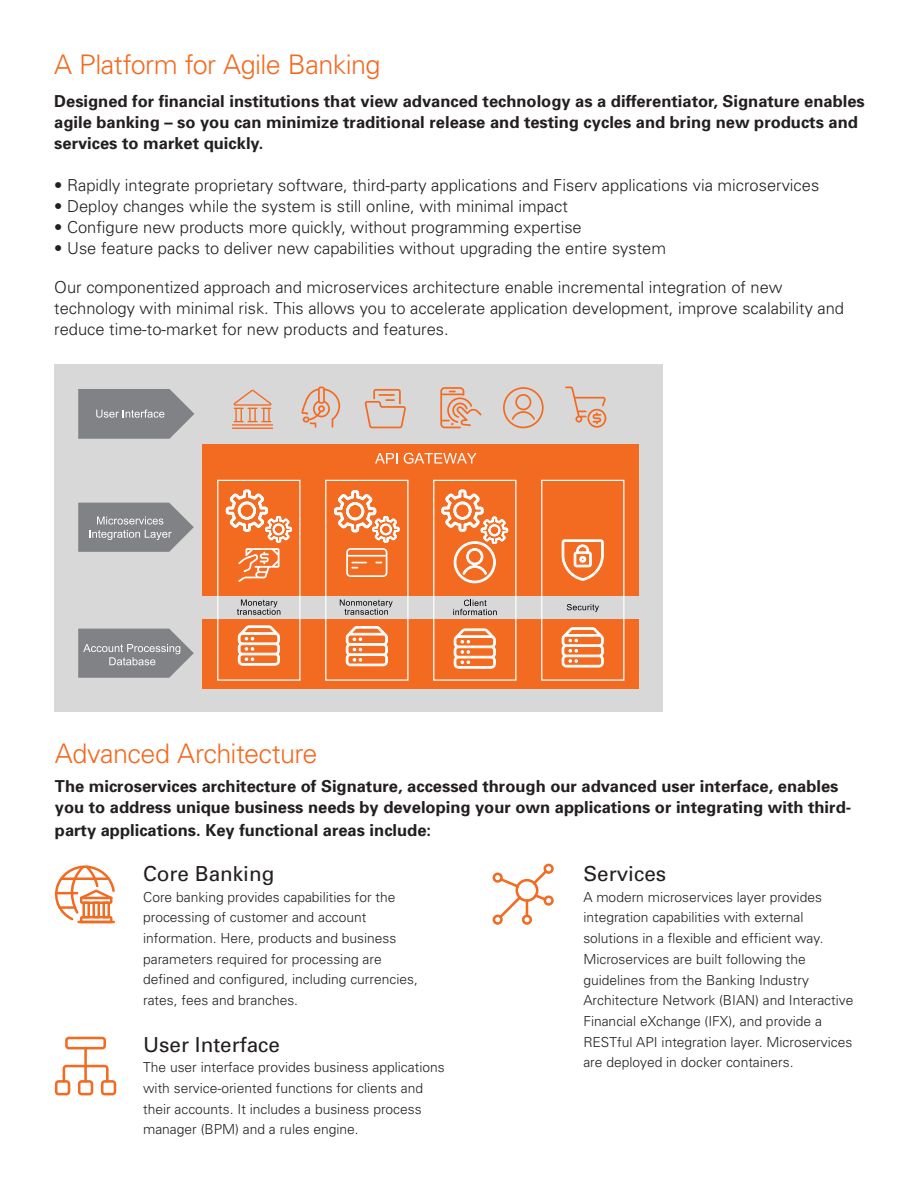
<style>
.page{position:relative;width:919px;height:1188px;background:#fff}
.page>*{position:absolute;margin:0;border:0;box-sizing:border-box;transform-origin:0 0}
.t1{font:300 27px "Univers";letter-spacing:-.02em;color:#f36a21}
.t2{font:20.7px "Univers";color:#231f20}
.t3{font:300 16.5px/21px "Univers";color:#231f20}
.t4{font:700 16.5px/21px "Univers";color:#231f20}
.t5{font:300 13.8px/20.7px "Univers";color:#231f20}
</style>
<div class="page">
<svg style="left:54px;top:865px;width:61px;height:58px"></svg>
<svg style="left:492px;top:864px;width:61px;height:61px"></svg>
<hr style="left:84px;top:1047px;width:3px;height:36px;background:#f36a21">
<svg style="left:65px;top:1037px;width:41px;height:12px"></svg>
<svg style="left:55px;top:1065px;width:61px;height:30px"></svg>
<div style="left:54px;top:364px;width:609px;height:348px;background:#d8d8d8"></div>
<div style="left:202px;top:444px;width:436px;height:152px;background:#f36a21"></div>
<div style="left:202px;top:619px;width:436px;height:70px;background:#f36a21"></div>
<svg style="left:78px;top:389px;width:116px;height:50px;background:#8d8f91"></svg>
<svg style="left:78px;top:629px;width:116px;height:49px;background:#919395"></svg>
<svg style="left:78px;top:503px;width:116px;height:49px;background:#929396"></svg>
<svg style="left:232px;top:390px;width:41px;height:39px"></svg>
<svg style="left:301px;top:387px;width:39px;height:41px"></svg>
<svg style="left:364px;top:389px;width:42px;height:39px"></svg>
<svg style="left:440px;top:387px;width:41px;height:41px"></svg>
<svg style="left:503px;top:387px;width:40px;height:41px"></svg>
<svg style="left:565px;top:387px;width:41px;height:41px"></svg>
<svg style="left:375px;top:453px;width:22px;height:11px"></svg>
<svg style="left:403px;top:453px;width:73px;height:11px"></svg>
<svg style="left:217px;top:479px;width:408px;height:202px"></svg>
<svg style="left:340px;top:599px;width:52px;height:16px"></svg>
<h1 class="t1" style="left:54px;top:48px;width:328px">A Platform for Agile Banking</h1>
<p class="t4" style="left:54px;top:90px;width:812px">Designed for financial institutions that view advanced technology as a differentiator, Signature enables agile banking – so you can minimize traditional release and testing cycles and bring new products and services to market quickly.</p>
<p class="t3" style="left:54px;top:174px;width:766px">• Rapidly integrate proprietary software, third-party applications and Fiserv applications via microservices</p>
<p class="t3" style="left:54px;top:195px;width:515px">• Deploy changes while the system is still online, with minimal impact</p>
<p class="t3" style="left:54px;top:216px;width:529px">• Configure new products more quickly, without programming expertise</p>
<p class="t3" style="left:54px;top:237px;width:613px">• Use feature packs to deliver new capabilities without upgrading the entire system</p>
<p class="t3" style="left:54px;top:276px;width:791px">Our componentized approach and microservices architecture enable incremental integration of new technology with minimal risk. This allows you to accelerate application development, improve scalability and reduce time-to-market for new products and features.</p>
<h1 class="t1" style="left:55px;top:738px;width:264px">Advanced Architecture</h1>
<p class="t4" style="left:55px;top:775px;width:797px">The microservices architecture of Signature, accessed through our advanced user interface, enables you to address unique business needs by developing your own applications or integrating with third-</p>
<p class="t4" style="left:55px;top:819px;width:377px">party applications. Key functional areas include:</p>
<h2 class="t2" style="left:143px;top:861px;width:133px">Core Banking</h2>
<p class="t5" style="left:143px;top:886px;width:276px">Core banking provides capabilities for the processing of customer and account information. Here, products and business parameters required for processing are defined and configured, including currencies, rates, fees and branches.</p>
<h2 class="t2" style="left:583px;top:861px;width:84px">Services</h2>
<p class="t5" style="left:583px;top:886px;width:271px">A modern microservices layer provides integration capabilities with external solutions in a flexible and efficient way.<br>Microservices are built following the guidelines from the Banking Industry Architecture Network (BIAN) and Interactive Financial eXchange (IFX), and provide a RESTful API integration layer. Microservices are deployed in docker containers.</p>
<h2 class="t2" style="left:143px;top:1031px;width:138px">User Interface</h2>
<p class="t5" style="left:143px;top:1057px;width:303px">The user interface provides business applications with service-oriented functions for clients and their accounts. It includes a business process manager (BPM) and a rules engine.</p>
</div>
